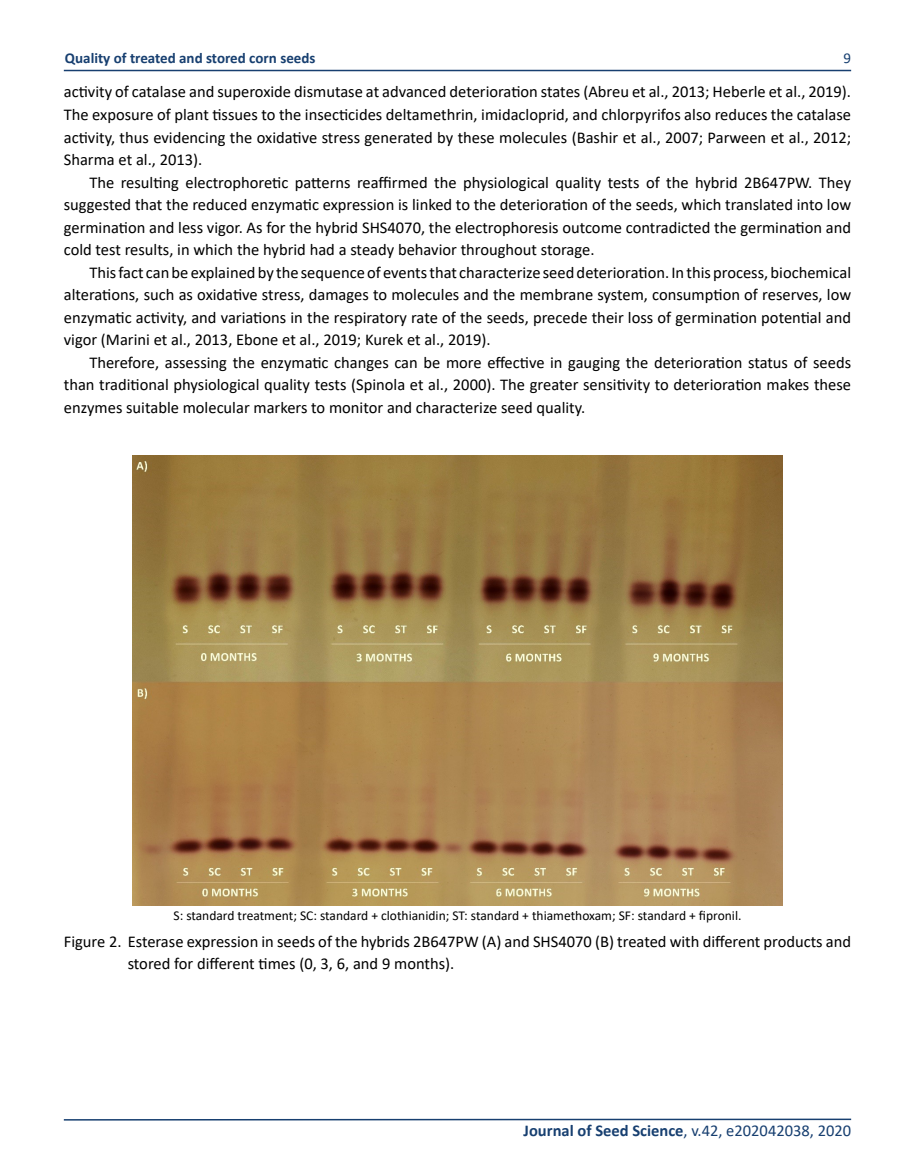
<style>
.page{position:relative;width:915px;height:1170px;background:#fff}
.page>*{position:absolute;margin:0;border:0;box-sizing:border-box;transform-origin:0 0}
.t1{font:16.5px/22.5px "Calibri";color:#000;text-align:justify}
.t2{font:16.5px "Calibri";color:#173f70}
.t3{font:700 15px "Calibri";color:#173f70}
.t4{font:15px "Calibri";color:#173f70}
.t5{font:13.5px "Calibri";color:#000}
.s1{font-weight:700}
</style>
<div class="page">
<img style="left:132px;top:455px;width:650px;height:450px">
<svg style="left:63px;top:1118px;width:789px;height:3px;background:#8a9eb7"></svg>
<hr style="left:64px;top:70px;width:786px;height:1px;background:#173f70">
<p class="t3" style="left:65px;top:48px;width:252px">Quality of treated and stored corn seeds</p>
<p class="t4" style="left:843px;top:47px;width:9px">9</p>
<p class="t1" style="left:64px;top:80px;width:788px">activity of catalase and superoxide dismutase at advanced deterioration states (Abreu et al., 2013; Heberle et al., 2019).<br>The exposure of plant tissues to the insecticides deltamethrin, imidacloprid, and chlorpyrifos also reduces the catalase activity, thus evidencing the oxidative stress generated by these molecules (Bashir et al., 2007; Parween et al., 2012; Sharma et al., 2013).</p>
<p class="t1" style="left:64px;top:170px;width:788px;text-indent:26px">The resulting electrophoretic patterns reaffirmed the physiological quality tests of the hybrid 2B647PW. They suggested that the reduced enzymatic expression is linked to the deterioration of the seeds, which translated into low germination and less vigor. As for the hybrid SHS4070, the electrophoresis outcome contradicted the germination and cold test results, in which the hybrid had a steady behavior throughout storage.</p>
<p class="t1" style="left:64px;top:260px;width:788px;text-indent:26px">This fact can be explained by the sequence of events that characterize seed deterioration. In this process, biochemical alterations, such as oxidative stress, damages to molecules and the membrane system, consumption of reserves, low enzymatic activity, and variations in the respiratory rate of the seeds, precede their loss of germination potential and vigor (Marini et al., 2013, Ebone et al., 2019; Kurek et al., 2019).</p>
<p class="t1" style="left:64px;top:350px;width:788px;text-indent:26px">Therefore, assessing the enzymatic changes can be more effective in gauging the deterioration status of seeds than traditional physiological quality tests (Spinola et al., 2000). The greater sensitivity to deterioration makes these enzymes suitable molecular markers to monitor and characterize seed quality.</p>
<p class="t5" style="left:173px;top:905px;width:569px">S: standard treatment; SC: standard + clothianidin; ST: standard + thiamethoxam; SF: standard + fipronil.</p>
<p class="t1" style="left:128px;top:929px;width:724px;text-indent:-64px">Figure 2. Esterase expression in seeds of the hybrids 2B647PW (A) and SHS4070 (B) treated with different products and stored for different times (0, 3, 6, and 9 months).</p>
<p class="t2" style="left:523px;top:1118px;width:329px"><span class="s1">Journal of Seed Science</span>, v.42, e202042038, 2020</p>
</div>
